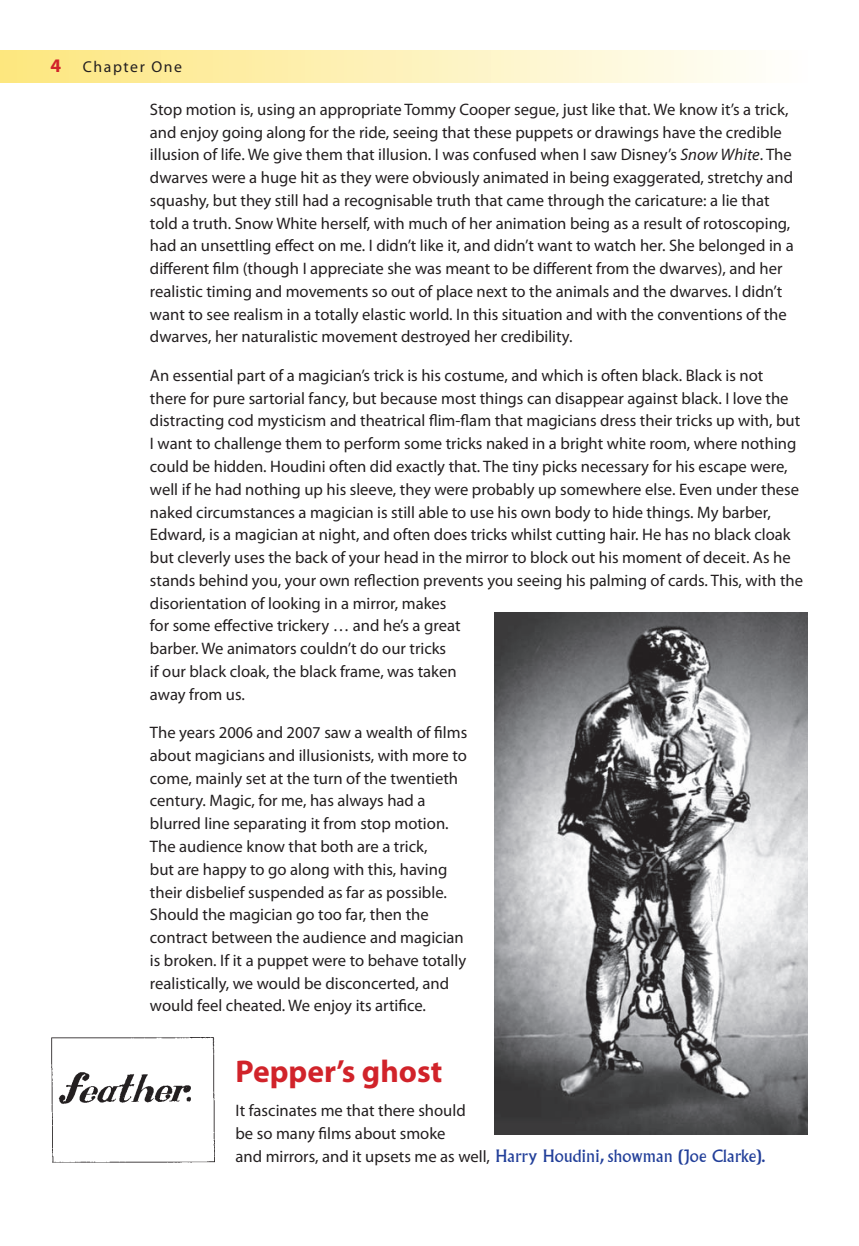
<style>
.page{position:relative;width:859px;height:1246px;background:#fff}
.page>*{position:absolute;margin:0;border:0;box-sizing:border-box;transform-origin:0 0}
.t1{font:700 31.5px "Myriad";color:#d1232a}
.t2{font:700 19.25px "Myriad Pro";color:#d1232a}
.t3{font:16.62px/22.8px "Myriad Pro";color:#231f20}
.t4{font:16.62px "Albertus";color:#223f99}
.t5{font:15.75px "Myriad Pro";letter-spacing:.1em;color:#231f20}
.s1{font-style:italic}
.s2{font-family:"Myriad Pro";color:#231f20}
</style>
<div class="page">
<div style="left:0;top:50px;width:807px;height:32px;background:linear-gradient(to right,#fde67e,#fefffd)"></div>
<img style="left:494px;top:612px;width:313px;height:521px">
<img style="left:51px;top:1037px;width:163px;height:124px">
<p class="t2" style="left:51px;top:58px;width:12px">4</p>
<p class="t5" style="left:83px;top:60px;width:101px">Chapter One</p>
<p class="t3" style="left:150px;top:99px;width:645px">Stop motion is, using an appropriate Tommy Cooper segue, just like that. We know it’s a trick, and enjoy going along for the ride, seeing that these puppets or drawings have the credible illusion of life. We give them that illusion. I was confused when I saw Disney’s <span class="s1">Snow White</span>. The dwarves were a huge hit as they were obviously animated in being exaggerated, stretchy and squashy, but they still had a recognisable truth that came through the caricature: a lie that told a truth. Snow White herself, with much of her animation being as a result of rotoscoping, had an unsettling effect on me. I didn’t like it, and didn’t want to watch her. She belonged in a different film (though I appreciate she was meant to be different from the dwarves), and her realistic timing and movements so out of place next to the animals and the dwarves. I didn’t want to see realism in a totally elastic world. In this situation and with the conventions of the dwarves, her naturalistic movement destroyed her credibility.</p>
<p class="t3" style="left:150px;top:365px;width:654px">An essential part of a magician’s trick is his costume, and which is often black. Black is not there for pure sartorial fancy, but because most things can disappear against black. I love the distracting cod mysticism and theatrical flim-flam that magicians dress their tricks up with, but I want to challenge them to perform some tricks naked in a bright white room, where nothing could be hidden. Houdini often did exactly that. The tiny picks necessary for his escape were, well if he had nothing up his sleeve, they were probably up somewhere else. Even under these naked circumstances a magician is still able to use his own body to hide things. My barber, Edward, is a magician at night, and often does tricks whilst cutting hair. He has no black cloak but cleverly uses the back of your head in the mirror to block out his moment of deceit. As he stands behind you, your own reflection prevents you seeing his palming of cards. This, with the disorientation of looking in a mirror, makes<br>for some effective trickery … and he’s a great<br>barber. We animators couldn’t do our tricks<br>if our black cloak, the black frame, was taken<br>away from us.</p>
<p class="t3" style="left:150px;top:722px;width:319px">The years 2006 and 2007 saw a wealth of films about magicians and illusionists, with more to come, mainly set at the turn of the twentieth century. Magic, for me, has always had a blurred line separating it from stop motion.<br>The audience know that both are a trick,<br>but are happy to go along with this, having their disbelief suspended as far as possible.<br>Should the magician go too far, then the contract between the audience and magician is broken. If it a puppet were to behave totally realistically, we would be disconcerted, and would feel cheated. We enjoy its artifice.</p>
<h1 class="t1" style="left:235px;top:1059px;width:208px">Pepper’s ghost</h1>
<p class="t3" style="left:235px;top:1100px;width:232px">It fascinates me that there should be so many films about smoke</p>
<p class="t4" style="left:235px;top:1149px;width:531px"><span class="s2">and mirrors, and it upsets me as well,</span> Harry Houdini, showman (Joe Clarke).</p>
</div>
